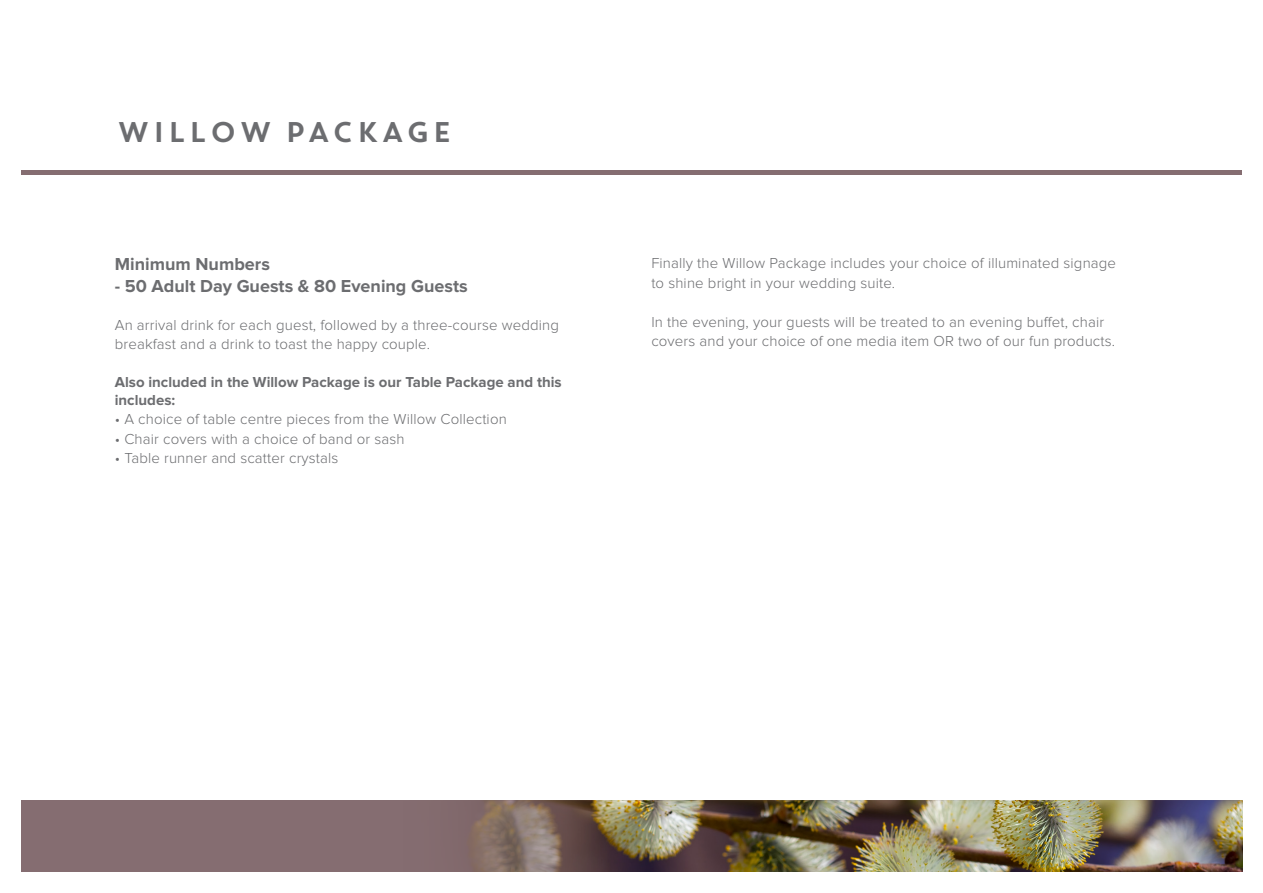
<style>
.page{position:relative;width:1263px;height:893px;background:#fff}
.page>*{position:absolute;margin:0;border:0;box-sizing:border-box;transform-origin:0 0}
.t1{font:28.5px "Core Circus";color:#6c6d70}
.t2{font:700 18px "Proxima Nova";color:#6c6d70}
.t3{font:300 15px/19.5px "Proxima Nova";letter-spacing:.01em;color:#6c6d70}
.t4{font:700 15px/18px "Proxima Nova";color:#6c6d70}
</style>
<div class="page">
<div style="left:21px;top:801px;width:1218px;height:71px;background:#856d71"></div>
<img style="left:467px;top:801px;width:775px;height:71px">
<hr style="left:22px;top:170px;width:1220px;height:4px;background:#856d71">
<p class="t1" style="left:116px;top:113px;width:339px">WILLOW PACKAGE</p>
<p class="t2" style="left:115px;top:256px;width:157px">Minimum Numbers</p>
<p class="t2" style="left:115px;top:278px;width:354px">- 50 Adult Day Guests &amp; 80 Evening Guests</p>
<p class="t3" style="left:115px;top:315px;width:446px">An arrival drink for each guest, followed by a three-course wedding breakfast and a drink to toast the happy couple.</p>
<p class="t4" style="left:115px;top:373px;width:448px">Also included in the Willow Package is our Table Package and this includes:</p>
<p class="t3" style="left:115px;top:410px;width:393px">• A choice of table centre pieces from the Willow Collection</p>
<p class="t3" style="left:115px;top:429px;width:291px">• Chair covers with a choice of band or sash</p>
<p class="t3" style="left:115px;top:449px;width:225px">• Table runner and scatter crystals</p>
<p class="t3" style="left:651px;top:254px;width:466px">Finally the Willow Package includes your choice of illuminated signage to shine bright in your wedding suite.</p>
<p class="t3" style="left:651px;top:312px;width:465px">In the evening, your guests will be treated to an evening buffet, chair covers and your choice of one media item OR two of our fun products.</p>
</div>
